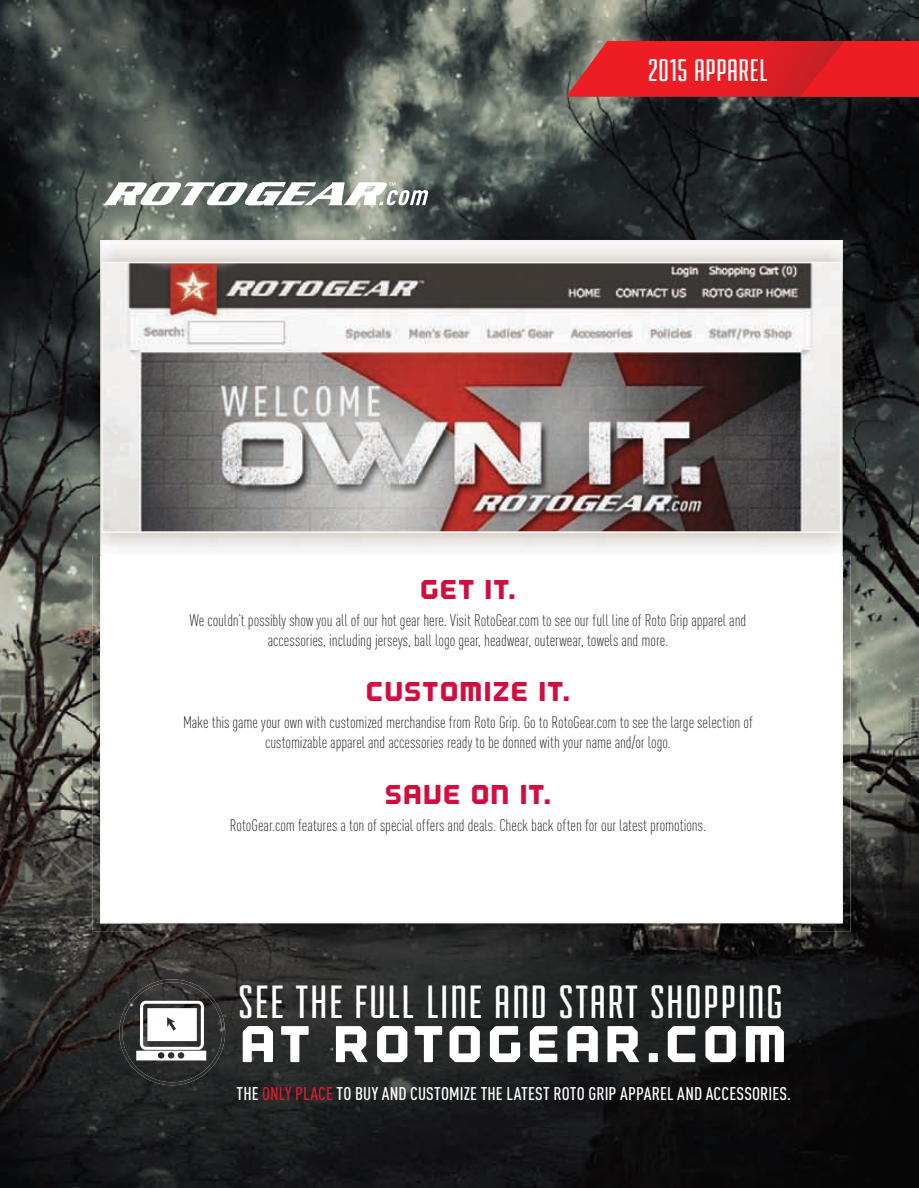
<style>
.page{position:relative;width:919px;height:1188px;background:#fff}
.page>*{position:absolute;margin:0;border:0;box-sizing:border-box;transform-origin:0 0}
.t1{font:51.45px "Outage Cut";letter-spacing:.04em;color:#fff}
.t2{font:49.2px "Fairview";letter-spacing:.04em;color:#fff}
.t3{font:33px "Fairview";letter-spacing:.015em;color:#fff}
.t4{font:27px "Outage Cut";letter-spacing:-.005em;color:#d10e40}
.t5{font:500 condensed 18.15px "DINOT";letter-spacing:.01em;color:#fff}
.t6{font:300 condensed 16.5px/19.8px "DINOT";color:#231f20;text-align:center}
.s1{color:#d2202f}
</style>
<div class="page">
<img style="left:0;top:0;width:919px;height:1187px">
<svg style="left:566px;top:41px;width:353px;height:56px;background:#e02227"></svg>
<svg style="left:103px;top:182px;width:325px;height:23px"></svg>
<img style="left:92px;top:232px;width:758px;height:60px">
<img style="left:92px;top:555px;width:50px;height:376px">
<img style="left:800px;top:555px;width:50px;height:376px">
<img style="left:142px;top:923px;width:658px;height:8px">
<svg style="left:100px;top:555px;width:743px;height:368px"></svg>
<img style="left:79px;top:239px;width:13px;height:316px">
<img style="left:850px;top:239px;width:14px;height:316px">
<img style="left:92px;top:292px;width:8px;height:263px">
<img style="left:843px;top:292px;width:7px;height:263px">
<img style="left:100px;top:240px;width:743px;height:315px">
<svg style="left:102px;top:262px;width:739px;height:271px"></svg>
<img style="left:119px;top:979px;width:106px;height:106px">
<svg style="left:136px;top:1000px;width:70px;height:60px"></svg>
<p class="t3" style="left:648px;top:53px;width:121px">2015 APPAREL</p>
<p class="t4" style="left:419px;top:573px;width:99px">GET IT.</p>
<p class="t6" style="left:190px;top:610px;width:558px">We couldn’t possibly show you all of our hot gear here. Visit RotoGear.com to see our full line of Roto Grip apparel and accessories, including jerseys, ball logo gear, headwear, outerwear, towels and more.</p>
<p class="t4" style="left:365px;top:676px;width:207px">CUSTOMIZE IT.</p>
<p class="t6" style="left:183px;top:712px;width:571px">Make this game your own with customized merchandise from Roto Grip. Go to RotoGear.com to see the large selection of customizable apparel and accessories ready to be donned with your name and/or logo.</p>
<p class="t4" style="left:384px;top:778px;width:169px">SAVE ON IT.</p>
<p class="t6" style="left:230px;top:815px;width:478px">RotoGear.com features a ton of special offers and deals. Check back often for our latest promotions.</p>
<p class="t2" style="left:239px;top:976px;width:545px">SEE THE FULL LINE AND START SHOPPING</p>
<p class="t1" style="left:239px;top:1014px;width:551px">AT ROTOGEAR.COM</p>
<p class="t5" style="left:236px;top:1083px;width:556px">THE <span class="s1">ONLY PLACE</span> TO BUY AND CUSTOMIZE THE LATEST ROTO GRIP APPAREL AND ACCESSORIES.</p>
</div>
